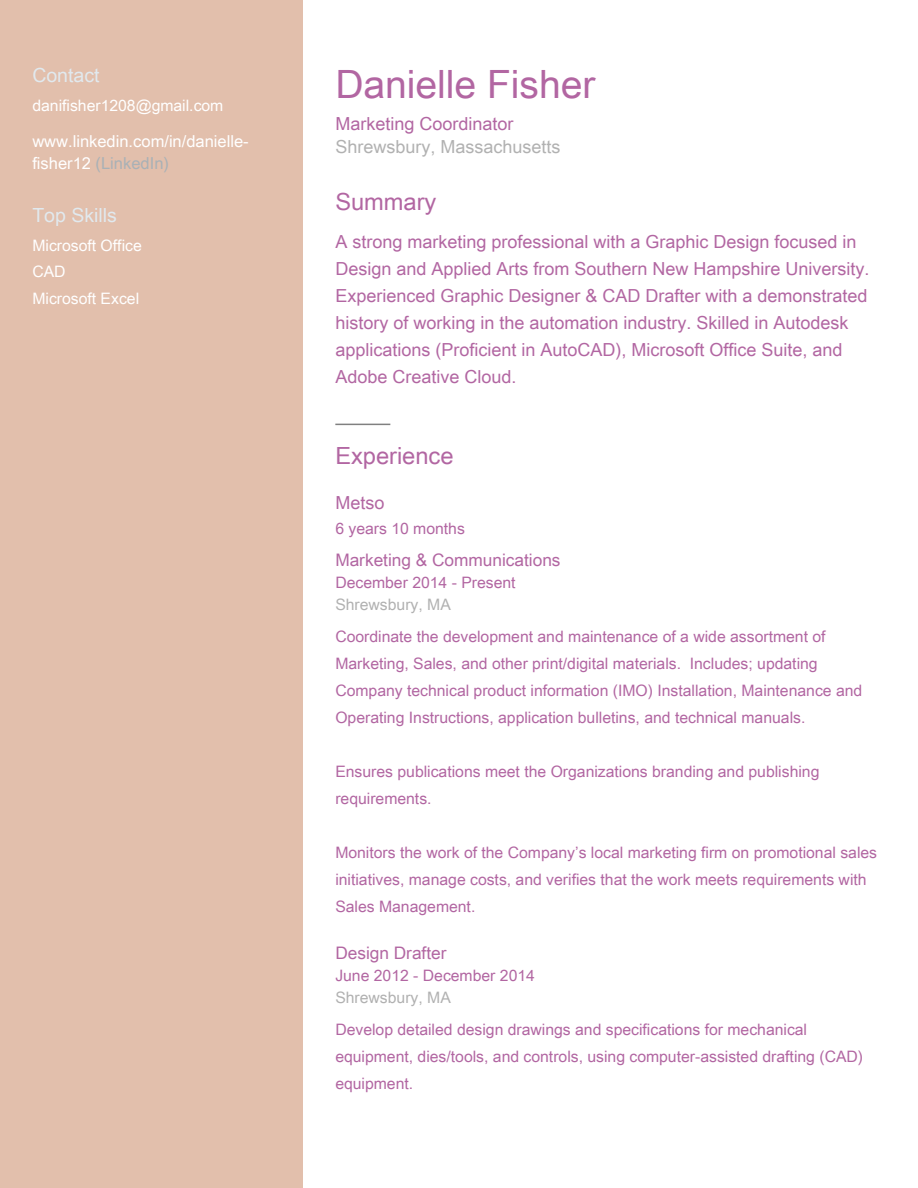
<style>
.page{position:relative;width:918px;height:1188px;background:#fff}
.page>*{position:absolute;margin:0;border:0;box-sizing:border-box;transform-origin:0 0}
.t1{font:39px "Arial Unicode MS";color:#b266a2}
.t2{font:23.7px "Arial Unicode MS";color:#b266a2}
.t3{font:19.5px "Arial Unicode MS";color:#e1e9ee}
.t4{font:18px/27px "Arial Unicode MS";color:#b266a2}
.t5{font:18px "Arial Unicode MS";color:#b1b1b1}
.t6{font:17.25px "Arial Unicode MS";color:#b266a2}
.t7{font:16.5px/21.6px "Arial Unicode MS";color:#fff}
.t8{font:15.75px/27px "Arial Unicode MS";color:#b266a2}
.t9{font:15.75px/26.4px "Arial Unicode MS";color:#fff}
.t10{font:15.75px "Arial Unicode MS";color:#b1b1b1}
.s1{color:#a9b1b6}
</style>
<div class="page">
<div style="left:0;top:0;width:303px;height:1188px;background:#e2bfac"></div>
<hr style="left:335px;top:424px;width:55px;height:1px;background:#808080">
<p class="t3" style="left:32px;top:61px;width:69px">Contact</p>
<p class="t9" style="left:32px;top:92px;width:193px">danifisher1208@gmail.com</p>
<p class="t7" style="left:32px;top:130px;width:218px">www.linkedin.com/in/danielle&shy;fisher12 <span class="s1">(LinkedIn)</span></p>
<p class="t3" style="left:32px;top:201px;width:86px">Top Skills</p>
<p class="t9" style="left:32px;top:232px;width:111px">Microsoft Office<br>CAD<br>Microsoft Excel</p>
<h1 class="t1" style="left:335px;top:56px;width:262px">Danielle Fisher</h1>
<p class="t4" style="left:335px;top:110px;width:180px">Marketing Coordinator</p>
<p class="t5" style="left:335px;top:134px;width:227px">Shrewsbury, Massachusetts</p>
<h2 class="t2" style="left:335px;top:184px;width:103px">Summary</h2>
<p class="t4" style="left:335px;top:228px;width:536px">A strong marketing professional with a Graphic Design focused in Design and Applied Arts from Southern New Hampshire University.<br>Experienced Graphic Designer &amp; CAD Drafter with a demonstrated history of working in the automation industry. Skilled in Autodesk applications (Proficient in AutoCAD), Microsoft Office Suite, and Adobe Creative Cloud.</p>
<h2 class="t2" style="left:335px;top:438px;width:120px">Experience</h2>
<p class="t4" style="left:335px;top:489px;width:51px">Metso</p>
<p class="t8" style="left:335px;top:515px;width:131px">6 years 10 months</p>
<p class="t6" style="left:335px;top:547px;width:227px">Marketing &amp; Communications</p>
<p class="t8" style="left:335px;top:568px;width:182px">December 2014 - Present</p>
<p class="t10" style="left:335px;top:593px;width:117px">Shrewsbury, MA</p>
<p class="t8" style="left:335px;top:622px;width:528px">Coordinate the development and maintenance of a wide assortment of Marketing, Sales, and other print/digital materials. Includes; updating Company technical product information (IMO) Installation, Maintenance and Operating Instructions, application bulletins, and technical manuals.</p>
<p class="t8" style="left:335px;top:757px;width:486px">Ensures publications meet the Organizations branding and publishing requirements.</p>
<p class="t8" style="left:335px;top:838px;width:543px">Monitors the work of the Company’s local marketing firm on promotional sales initiatives, manage costs, and verifies that the work meets requirements with<br>Sales Management.</p>
<p class="t6" style="left:335px;top:940px;width:113px">Design Drafter</p>
<p class="t8" style="left:335px;top:961px;width:201px">June 2012 - December 2014</p>
<p class="t10" style="left:335px;top:986px;width:117px">Shrewsbury, MA</p>
<p class="t8" style="left:335px;top:1016px;width:529px">Develop detailed design drawings and specifications for mechanical equipment, dies/tools, and controls, using computer-assisted drafting (CAD) equipment.</p>
</div>
